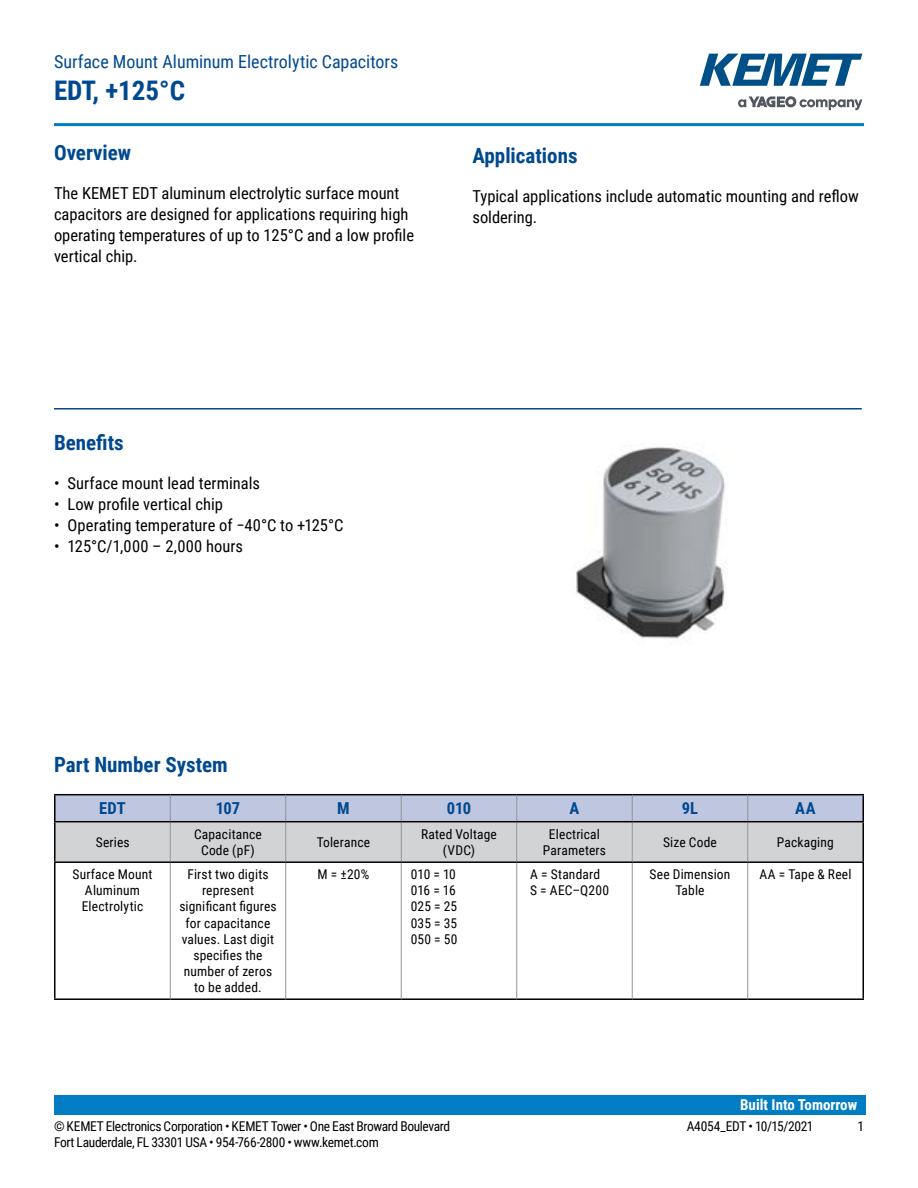
<style>
.page{position:relative;width:918px;height:1188px;background:#fff}
.page>*{position:absolute;margin:0;border:0;box-sizing:border-box;transform-origin:0 0}
.t1{font:700 27px "Roboto Condensed";color:#004990}
.t2{font:700 21px "Roboto Condensed";color:#004990}
.t3{font:18px "Roboto Condensed";color:#004990}
.t4{font:16.5px/21px "Roboto Condensed";color:#000}
.t5{font:700 16.5px "Roboto Condensed";letter-spacing:-.005em;color:#004990}
.t6{font:700 15px "Roboto Condensed";color:#fff}
.t7{font:13.5px/16.2px "Roboto Condensed";letter-spacing:.01em;color:#000;text-align:center}
.t8{font:13.5px "Roboto Condensed";letter-spacing:-.025em;color:#000}
</style>
<div class="page">
<svg style="left:738px;top:96px;width:124px;height:14px"></svg>
<svg style="left:700px;top:54px;width:162px;height:32px"></svg>
<hr style="left:54px;top:123px;width:810px;height:3px;background:#007dc3">
<div style="left:54px;top:1095px;width:811px;height:20px;background:#007dc3"></div>
<hr style="left:54px;top:408px;width:808px;height:2px;background:#004990">
<hr style="left:747px;top:863px;width:1px;height:135px;background:#939598">
<hr style="left:54px;top:794px;width:116px;height:1px;background:#000">
<hr style="left:54px;top:795px;width:2px;height:26px;background:#000">
<hr style="left:170px;top:794px;width:116px;height:1px;background:#000">
<hr style="left:286px;top:794px;width:115px;height:1px;background:#000">
<hr style="left:401px;top:794px;width:116px;height:1px;background:#000">
<hr style="left:517px;top:794px;width:115px;height:1px;background:#000">
<hr style="left:632px;top:794px;width:116px;height:1px;background:#000">
<hr style="left:748px;top:794px;width:116px;height:1px;background:#000">
<hr style="left:862px;top:795px;width:2px;height:26px;background:#000">
<hr style="left:54px;top:822px;width:2px;height:39px;background:#000">
<hr style="left:862px;top:822px;width:2px;height:39px;background:#000">
<hr style="left:54px;top:863px;width:2px;height:135px;background:#000">
<hr style="left:54px;top:998px;width:116px;height:2px;background:#000">
<hr style="left:170px;top:998px;width:116px;height:2px;background:#000">
<hr style="left:401px;top:998px;width:116px;height:2px;background:#000">
<hr style="left:748px;top:861px;width:116px;height:2px;background:#000">
<hr style="left:862px;top:863px;width:2px;height:135px;background:#000">
<hr style="left:748px;top:998px;width:116px;height:2px;background:#000">
<svg style="left:55px;top:795px;width:808px;height:67px;background:#c6cad4"></svg>
<hr style="left:170px;top:822px;width:1px;height:39px;background:#939598">
<hr style="left:285px;top:822px;width:1px;height:39px;background:#939598">
<hr style="left:401px;top:822px;width:1px;height:39px;background:#939598">
<hr style="left:516px;top:822px;width:1px;height:39px;background:#939598">
<hr style="left:632px;top:822px;width:1px;height:39px;background:#939598">
<hr style="left:747px;top:822px;width:1px;height:39px;background:#939598">
<hr style="left:170px;top:863px;width:1px;height:135px;background:#939598">
<hr style="left:54px;top:821px;width:116px;height:1px;background:#000">
<hr style="left:170px;top:821px;width:116px;height:1px;background:#000">
<hr style="left:286px;top:821px;width:115px;height:1px;background:#000">
<hr style="left:401px;top:821px;width:116px;height:1px;background:#000">
<hr style="left:517px;top:821px;width:115px;height:1px;background:#000">
<hr style="left:632px;top:821px;width:116px;height:1px;background:#000">
<hr style="left:748px;top:821px;width:116px;height:1px;background:#000">
<hr style="left:54px;top:861px;width:116px;height:2px;background:#000">
<hr style="left:170px;top:861px;width:116px;height:2px;background:#000">
<hr style="left:401px;top:861px;width:116px;height:2px;background:#000">
<hr style="left:286px;top:861px;width:115px;height:2px;background:#000">
<hr style="left:286px;top:998px;width:115px;height:2px;background:#000">
<hr style="left:285px;top:863px;width:1px;height:135px;background:#939598">
<hr style="left:401px;top:863px;width:1px;height:135px;background:#939598">
<hr style="left:632px;top:861px;width:116px;height:2px;background:#000">
<hr style="left:632px;top:998px;width:116px;height:2px;background:#000">
<hr style="left:517px;top:861px;width:115px;height:2px;background:#000">
<hr style="left:517px;top:998px;width:115px;height:2px;background:#000">
<hr style="left:516px;top:863px;width:1px;height:135px;background:#939598">
<hr style="left:632px;top:863px;width:1px;height:135px;background:#939598">
<img style="left:574px;top:447px;width:151px;height:192px">
<p class="t3" style="left:54px;top:48px;width:346px">Surface Mount Aluminum Electrolytic Capacitors</p>
<h1 class="t1" style="left:54px;top:71px;width:133px">EDT, +125°C</h1>
<p class="t2" style="left:54px;top:138px;width:79px">Overview</p>
<p class="t4" style="left:54px;top:182px;width:362px">The KEMET EDT aluminum electrolytic surface mount capacitors are designed for applications requiring high operating temperatures of up to 125°C and a low profile vertical chip.</p>
<p class="t2" style="left:472px;top:141px;width:107px">Applications</p>
<p class="t4" style="left:472px;top:185px;width:388px">Typical applications include automatic mounting and reflow soldering.</p>
<p class="t2" style="left:54px;top:428px;width:71px">Benefits</p>
<p class="t4" style="left:54px;top:472px;width:207px">• Surface mount lead terminals</p>
<p class="t4" style="left:54px;top:493px;width:171px">• Low profile vertical chip</p>
<p class="t4" style="left:54px;top:514px;width:291px">• Operating temperature of −40°C to +125°C</p>
<p class="t4" style="left:54px;top:535px;width:191px">• 125°C/1,000 – 2,000 hours</p>
<p class="t2" style="left:54px;top:750px;width:175px">Part Number System</p>
<p class="t5" style="left:99px;top:797px;width:28px">EDT</p>
<p class="t5" style="left:216px;top:797px;width:26px">107</p>
<p class="t5" style="left:337px;top:797px;width:14px">M</p>
<p class="t5" style="left:447px;top:797px;width:26px">010</p>
<p class="t5" style="left:570px;top:797px;width:11px">A</p>
<p class="t5" style="left:682px;top:797px;width:18px">9L</p>
<p class="t5" style="left:795px;top:797px;width:22px">AA</p>
<p class="t7" style="left:96px;top:834px;width:35px">Series</p>
<p class="t7" style="left:194px;top:825px;width:69px">Capacitance<br>Code (pF)</p>
<p class="t7" style="left:317px;top:834px;width:55px">Tolerance</p>
<p class="t7" style="left:421px;top:825px;width:77px">Rated Voltage (VDC)</p>
<p class="t7" style="left:543px;top:825px;width:65px">Electrical<br>Parameters</p>
<p class="t7" style="left:663px;top:834px;width:55px">Size Code</p>
<p class="t7" style="left:777px;top:834px;width:58px">Packaging</p>
<p class="t7" style="left:72px;top:866px;width:82px">Surface Mount<br>Aluminum<br>Electrolytic</p>
<p class="t7" style="left:179px;top:866px;width:99px">First two digits represent significant figures for capacitance values. Last digit specifies the number of zeros to be added.</p>
<p class="t7" style="left:318px;top:866px;width:53px">M = ±20%</p>
<p class="t7" style="left:411px;top:866px;width:48px;text-align:left">010 = 10<br>016 = 16<br>025 = 25<br>035 = 35<br>050 = 50</p>
<p class="t7" style="left:530px;top:866px;width:80px;text-align:left">A = Standard<br>S = AEC–Q200</p>
<p class="t7" style="left:650px;top:866px;width:82px">See Dimension<br>Table</p>
<p class="t7" style="left:759px;top:866px;width:94px">AA = Tape &amp; Reel</p>
<p class="t6" style="left:740px;top:1094px;width:119px">Built Into Tomorrow</p>
<p class="t8" style="left:54px;top:1116px;width:398px">© KEMET Electronics Corporation • KEMET Tower • One East Broward Boulevard</p>
<p class="t8" style="left:687px;top:1116px;width:128px">A4054_EDT • 10/15/2021</p>
<p class="t7" style="left:857px;top:1117px;width:8px">1</p>
<p class="t8" style="left:54px;top:1133px;width:326px">Fort Lauderdale, FL 33301 USA • 954-766-2800 • www.kemet.com</p>
</div>
